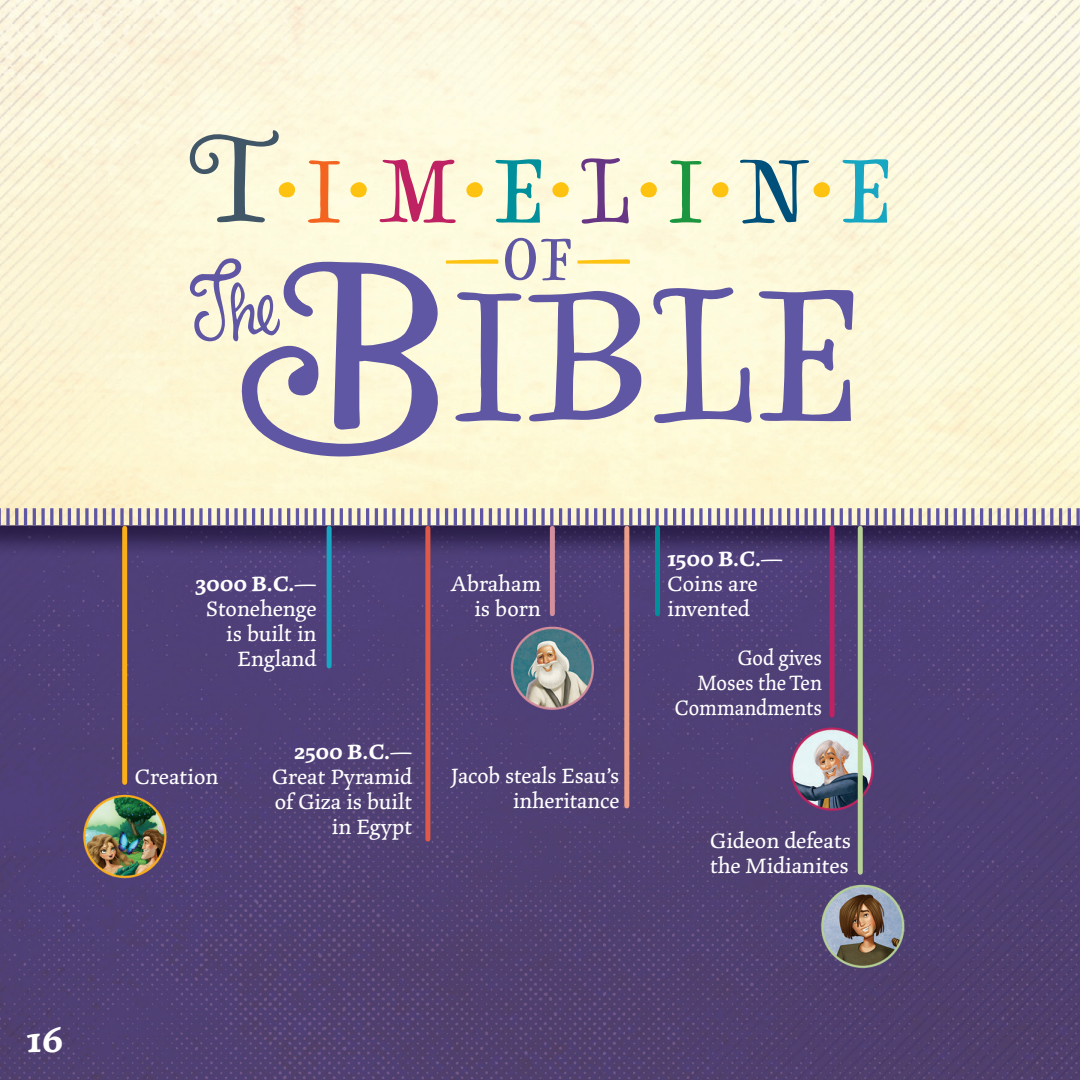
<style>
.page{position:relative;width:1080px;height:1080px;background:#fff}
.page>*{position:absolute;margin:0;border:0;box-sizing:border-box;transform-origin:0 0}
.t1{font:268.5px "HMS Gilbert Display";color:#5f56a4}
.t2{font:185.25px "HMS Gilbert Display";color:#fec210}
.t3{font:159.75px "HMS Gilbert Catchwords";color:#5f56a4}
.t4{font:86.25px "HMS Gilbert Display";color:#5f56a4}
.t5{font:700 37.5px "Marco";color:#fff}
.t6{font:22.5px/25px "Marco";color:#fff;text-align:right}
.t7{font:22.5px/25px "Marco";color:#fff;text-align:right;scale:.92 1}
.t8{font:700 22.5px "Marco";color:#fff}
.s1{color:#415768}
.s2{font-size:383.5px}
</style>
<div class="page">
<img style="left:0;top:0;width:1080px;height:1080px">
<div style="left:858px;top:528px;width:5px;height:344px;background:#b6d097"></div>
<div style="left:655px;top:528px;width:5px;height:86px;background:#00909b"></div>
<div style="left:830px;top:528px;width:5px;height:187px;background:#bf2262"></div>
<div style="left:327px;top:528px;width:5px;height:138px;background:#18a7c2"></div>
<div style="left:550px;top:528px;width:5px;height:86px;background:#d48f9d"></div>
<div style="left:425px;top:528px;width:5px;height:311px;background:#df5948"></div>
<div style="left:122px;top:528px;width:5px;height:254px;background:#faaf18"></div>
<div style="left:624px;top:528px;width:5px;height:278px;background:#ec9e88"></div>
<svg style="left:0;top:505px;width:1080px;height:24px;background:#b3aab0"></svg>
<svg style="left:577px;top:259px;width:54px;height:5px"></svg>
<svg style="left:445px;top:259px;width:54px;height:5px"></svg>
<h3 class="t5" style="left:27px;top:1016px;width:38px">16</h3>
<h2 class="t2" style="left:190px;top:50px;width:702px"><span class="s1">t</span>․<sub>i</sub>․<sub>m</sub>․<sub>e</sub>․<sub>l</sub>․<sub>i</sub>․<sub>n</sub>․<sub>e</sub></h2>
<h1 class="t1" style="left:238px;top:207px;width:621px"><span class="s2">b</span>ible</h1>
<h3 class="t4" style="left:503px;top:212px;width:70px">of</h3>
<h3 class="t3" style="left:182px;top:191px;width:107px">B</h3>
<p class="t8" style="left:195px;top:570px;width:123px">3000 B.C.—</p>
<p class="t6" style="left:206px;top:598px;width:112px">Stonehenge is built in<br>England</p>
<p class="t6" style="left:451px;top:573px;width:92px">Abraham is born</p>
<p class="t6" style="left:135px;top:765px;width:85px">Creation</p>
<p class="t8" style="left:295px;top:737px;width:119px">2500 B.C.—</p>
<p class="t6" style="left:272px;top:765px;width:142px">Great Pyramid of Giza is built in Egypt</p>
<p class="t6" style="left:451px;top:765px;width:170px">Jacob steals Esau’s inheritance</p>
<p class="t8" style="left:668px;top:545px;width:117px">1500 B.C.—</p>
<p class="t6" style="left:668px;top:573px;width:92px;text-align:left">Coins are invented</p>
<p class="t7" style="left:675px;top:647px;width:162px">God gives<br>Moses the Ten<br>Commandments</p>
<p class="t6" style="left:710px;top:830px;width:142px;text-align:left">Gideon defeats the Midianites</p>
</div>
